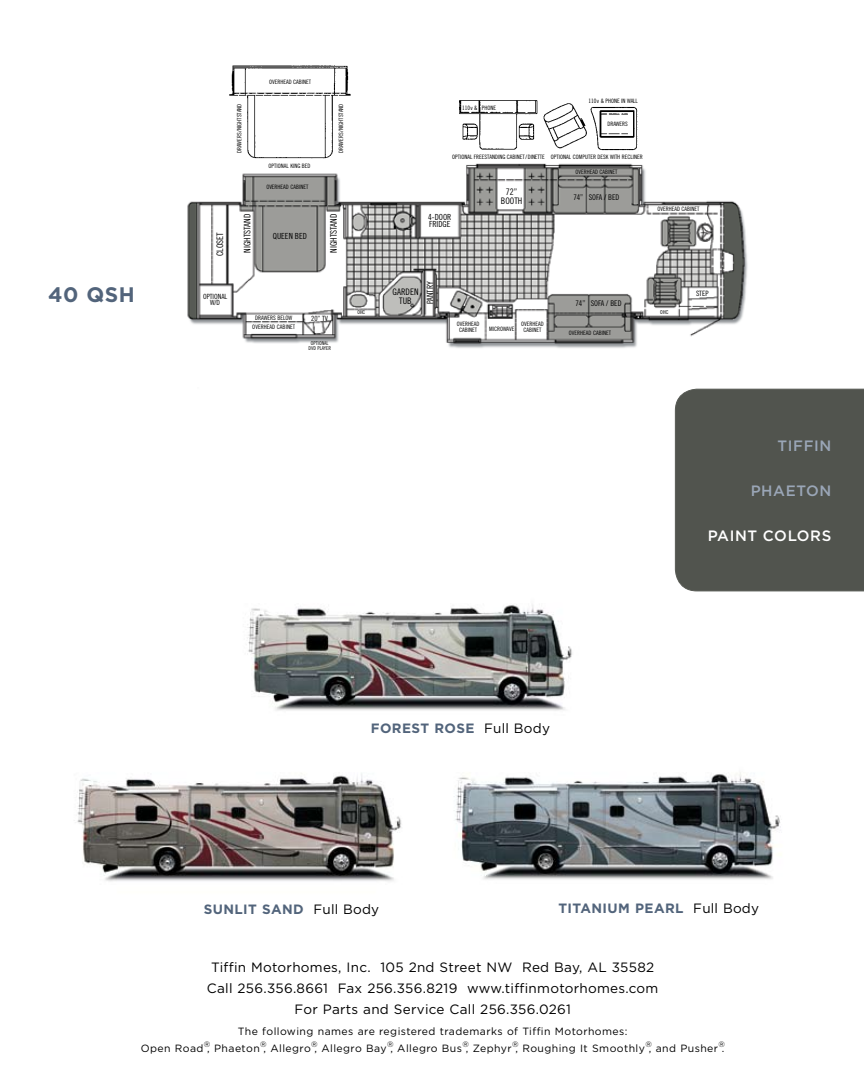
<style>
.page{position:relative;width:864px;height:1080px;background:#fff}
.page>*{position:absolute;margin:0;border:0;box-sizing:border-box;transform-origin:0 0}
.t1{font:700 21px "Gotham";color:#52647b}
.t2{font:500 15px "Gotham";letter-spacing:.04em;color:#9aa6b7}
.t3{font:500 15px "Gotham";letter-spacing:.04em;color:#fff}
.t4{font:13.5px/21px "Gotham";letter-spacing:.02em;color:#000;text-align:center}
.t5{font:700 13.5px "Gotham";letter-spacing:.03em;color:#52647b}
.t6{font:10.5px/16.5px "Gotham";letter-spacing:.04em;color:#000;text-align:center}
.t7{font:9px/9px "Trade Gothic Cond Eighteen";color:#000;text-align:center}
.t8{font:8.55px "Trade Gothic Cond Eighteen";color:#000}
.t9{font:8.4px/7.2px "Trade Gothic Cond Eighteen";color:#000}
.t10{font:7.8px "Trade Gothic Cond Eighteen";color:#000}
.t11{font:7.35px "Trade Gothic Cond Eighteen";color:#000}
.t12{font:7.2px/6px "Trade Gothic Cond Eighteen";color:#000;text-align:center}
.t13{font:6.15px/8.7px "Trade Gothic Cond Eighteen";color:#000;text-align:center}
.t14{font:6px/6px "Trade Gothic Cond Eighteen";color:#000;text-align:center}
.t15{font:5.4px "Trade Gothic Cond Eighteen";color:#000}
.t16{font:5.25px/4.5px "Trade Gothic Cond Eighteen";color:#000;text-align:center}
.s1{font-weight:700;color:#52647b}
</style>
<div class="page">
<img style="left:247px;top:604px;width:325px;height:107px">
<img style="left:454px;top:772px;width:327px;height:108px">
<img style="left:77px;top:773px;width:325px;height:109px">
<div style="left:675px;top:389px;width:189px;height:202px;background:#51544e"></div>
<img style="left:187px;top:163px;width:585px;height:271px">
<img style="left:459px;top:100px;width:74px;height:50px">
<img style="left:533px;top:100px;width:105px;height:51px">
<img style="left:228px;top:65px;width:125px;height:102px">
<h1 class="t1" style="left:48px;top:282px;width:88px">40 QSH</h1>
<p class="t14" style="left:236px;top:153px;width:51px;rotate:-90deg">DRAWERS/NIGHTSTAND</p>
<p class="t14" style="left:269px;top:79px;width:44px">OVERHEAD CABINET</p>
<p class="t14" style="left:269px;top:162px;width:43px">OPTIONAL KING BED</p>
<p class="t14" style="left:266px;top:184px;width:44px">OVERHEAD CABINET</p>
<p class="t14" style="left:338px;top:153px;width:51px;rotate:-90deg">DRAWERS/NIGHTSTAND</p>
<h3 class="t7" style="left:215px;top:256px;width:25px;rotate:-90deg">CLOSET</h3>
<p class="t12" style="left:203px;top:294px;width:26px">OPTIONAL<br>W/D</p>
<h3 class="t7" style="left:243px;top:253px;width:41px;rotate:-90deg">NIGHTSTAND</h3>
<h3 class="t7" style="left:329px;top:253px;width:41px;rotate:-90deg">NIGHTSTAND</h3>
<h3 class="t9" style="left:273px;top:232px;width:36px">QUEEN BED</h3>
<p class="t13" style="left:252px;top:314px;width:44px">DRAWERS BELOW<br>OVERHEAD CABINET</p>
<p class="t12" style="left:311px;top:315px;width:15px">20” TV</p>
<p class="t16" style="left:309px;top:341px;width:22px">OPTIONAL<br>DVD PLAYER</p>
<p class="t16" style="left:357px;top:310px;width:9px">OHC</p>
<p class="t14" style="left:462px;top:105px;width:35px">110V &amp; PHONE</p>
<p class="t14" style="left:589px;top:98px;width:51px">110V &amp; PHONE IN WALL</p>
<p class="t14" style="left:607px;top:121px;width:22px">DRAWERS</p>
<p class="t14" style="left:452px;top:153px;width:94px">OPTIONAL FREESTANDING CABINET/DINETTE</p>
<p class="t14" style="left:551px;top:153px;width:90px">OPTIONAL COMPUTER DESK WITH RECLINER</p>
<h3 class="t9" style="left:428px;top:213px;width:20px">4-DOOR<br>FRIDGE</h3>
<h3 class="t7" style="left:501px;top:187px;width:23px">72”<br>BOOTH</h3>
<p class="t14" style="left:576px;top:169px;width:44px">OVERHEAD CABINET</p>
<h3 class="t10" style="left:573px;top:193px;width:48px">74” SOFA / BED</h3>
<p class="t14" style="left:658px;top:206px;width:44px">OVERHEAD CABINET</p>
<h3 class="t7" style="left:393px;top:287px;width:26px">GARDEN<br>TUB</h3>
<h3 class="t8" style="left:425px;top:304px;width:24px;rotate:-90deg">PANTRY</h3>
<p class="t14" style="left:457px;top:321px;width:24px">OVER HEAD<br>CABINET</p>
<p class="t14" style="left:521px;top:321px;width:24px">OVER HEAD</p>
<p class="t14" style="left:489px;top:326px;width:26px">MICROWAVE</p>
<p class="t14" style="left:523px;top:327px;width:19px">CABINET</p>
<h3 class="t10" style="left:575px;top:299px;width:48px">74” SOFA / BED</h3>
<p class="t14" style="left:569px;top:330px;width:44px">OVERHEAD CABINET</p>
<p class="t15" style="left:660px;top:309px;width:10px">OHC</p>
<p class="t11" style="left:696px;top:289px;width:14px">STEP</p>
<h2 class="t2" style="left:778px;top:437px;width:55px">TIFFIN</h2>
<h2 class="t2" style="left:751px;top:482px;width:82px">PHAETON</h2>
<h2 class="t3" style="left:708px;top:527px;width:125px">PAINT COLORS</h2>
<h3 class="t5" style="left:371px;top:720px;width:41px">FOREST</h3>
<h3 class="t5" style="left:434px;top:720px;width:21px">ROSE</h3>
<h3 class="t4" style="left:484px;top:717px;width:67px">Full Body</h3>
<h3 class="t5" style="left:204px;top:901px;width:70px">SUNLIT SAN</h3>
<h3 class="t4" style="left:293px;top:898px;width:88px"><span class="s1">D</span> Full Body</h3>
<h3 class="t5" style="left:558px;top:901px;width:9px">TITANI</h3>
<h3 class="t5" style="left:608px;top:901px;width:38px">UM PEA</h3>
<h3 class="t4" style="left:665px;top:898px;width:96px"><span class="s1">RL</span> Full Body</h3>
<h3 class="t4" style="left:207px;top:957px;width:453px">Tiffin Motorhomes, Inc. 105 2nd Street NW Red Bay, AL 35582<br>Call 256.356.8661 Fax 256.356.8219 www.tiffinmotorhomes.com<br>For Parts and Service Call 256.356.0261</h3>
<h3 class="t6" style="left:141px;top:1023px;width:586px">The following names are registered trademarks of Tiffin Motorhomes:<br>Open Road<sup>®</sup>, Phaeton<sup>®</sup>, Allegro<sup>®</sup>, Allegro Bay<sup>®</sup>, Allegro Bus<sup>®</sup>, Zephyr<sup>®</sup>, Roughing It Smoothly<sup>®</sup>, and Pusher<sup>®</sup>.</h3>
</div>
